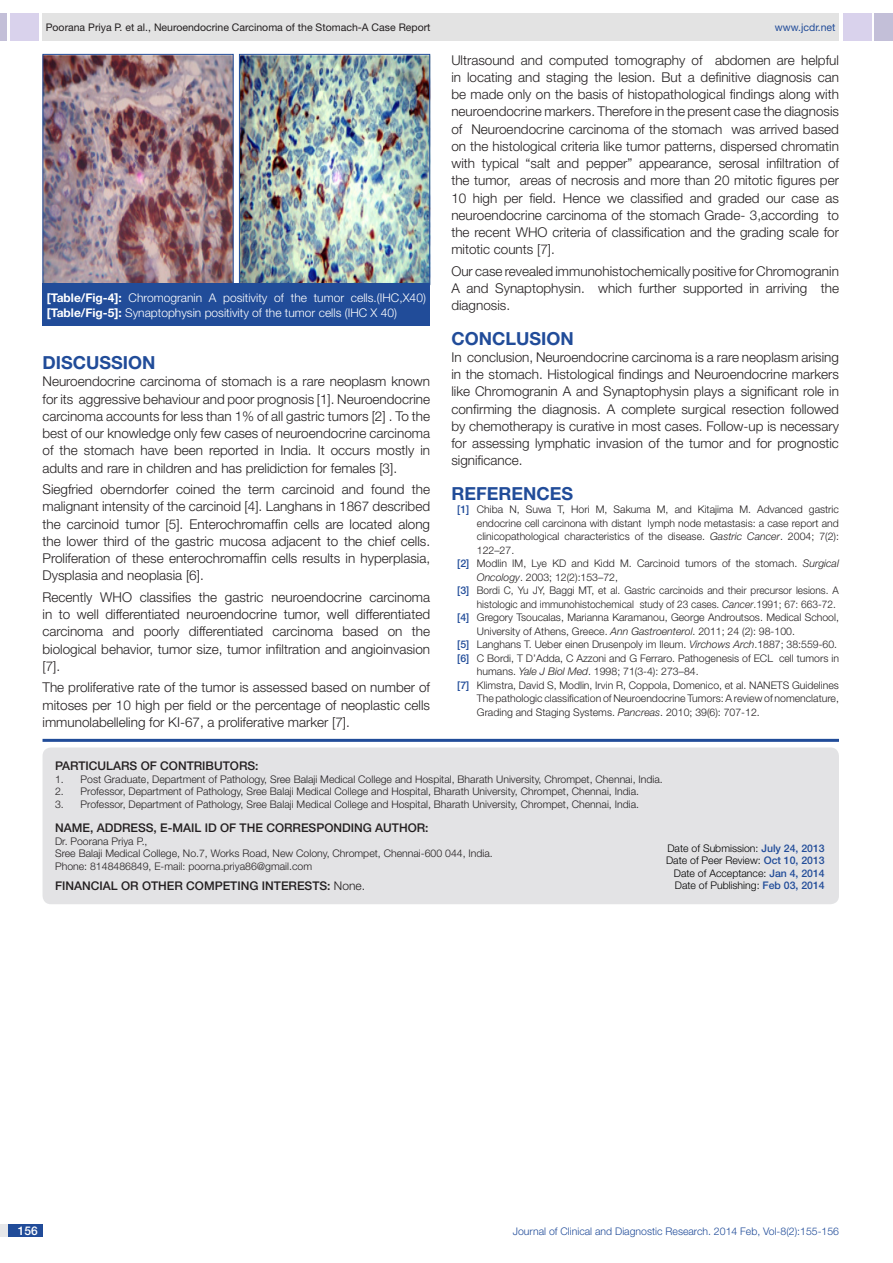
<style>
.page{position:relative;width:893px;height:1263px;background:#fff}
.page>*{position:absolute;margin:0;border:0;box-sizing:border-box;transform-origin:0 0}
.Level_1{font:700 18px "Helvetica Neue";color:#214c99}
.Body_text{font:300 13.5px/17.2px "Helvetica Neue";color:#231f20;text-align:justify}
.Table_text{font:300 12px/14.4px "Helvetica Neue";color:#fff}
.Body_text-2{font:500 12px "Helvetica Neue";color:#231f20}
.con_particulars{font:500 12px "Helvetica Neue";color:#231f20}
.Body_text-3{font:300 12px "Helvetica Neue";color:#231f20}
.t1{font:500 12px "Helvetica Neue";color:#fff}
.con_particulars-2{font:300 10.5px "Helvetica Neue";color:#231f20}
.con_particulars-3{font:300 10.5px "Helvetica Neue";color:#231f20;scale:.96 1}
.t2{font:300 10.5px/12.6px "Helvetica Neue";color:#000;text-align:right}
.t3{font:10.5px "Helvetica Neue";color:#231f20}
.t4{font:300 10.5px "Helvetica Neue";color:#214c99}
.t5{font:10.5px "Helvetica Neue";color:#214c99}
.s1{font-weight:700}
.s2{font-weight:500;color:#214c99}
.s3{font-style:italic}
.s4{font-weight:500}
</style>
<div class="page">
<div style="left:0;top:13px;width:7px;height:28px;background:#c3bfd8"></div>
<div style="left:10px;top:13px;width:29px;height:28px;background:#d9d2ec"></div>
<div style="left:43px;top:13px;width:796px;height:28px;background:#e3e3e3"></div>
<div style="left:875px;top:13px;width:18px;height:28px;background:#c3bfd8"></div>
<div style="left:843px;top:13px;width:29px;height:28px;background:#d9d2ec"></div>
<div style="left:0;top:1224px;width:43px;height:13px;background:#e6e7e9"></div>
<div style="left:8px;top:1224px;width:35px;height:13px;background:#214c99"></div>
<img style="left:45px;top:56px;width:187px;height:227px">
<div style="left:43px;top:54px;width:191px;height:231px;border:1px solid #214c99"></div>
<img style="left:241px;top:56px;width:187px;height:227px">
<div style="left:239px;top:54px;width:191px;height:231px;border:1px solid #214c99"></div>
<div style="left:43px;top:283px;width:387px;height:43px;background:#214c99"></div>
<hr style="left:43px;top:739px;width:796px;height:3px;background:#214c99">
<div style="left:43px;top:747px;width:796px;height:157px;background:#e3e3e5;border-radius:9px"></div>
<p class="t3" style="left:46px;top:21px;width:386px">Poorana Priya P. et al., Neuroendocrine Carcinoma of the Stomach-A Case Report</p>
<p class="t5" style="left:775px;top:21px;width:62px">www.jcdr.net</p>
<p class="Table_text" style="left:47px;top:290px;width:381px"><span class="s1">[TABLE/FIG-4]:</span> Chromogranin A positivity of the tumor cells.(IHC,X40) <span class="s1">[TABLE/FIG-5]:</span> Synaptophysin positivity of the tumor cells (IHC X 40)</p>
<p class="Level_1" style="left:43px;top:351px;width:115px">DISCUSSION</p>
<p class="Body_text" style="left:43px;top:373px;width:389px">Neuroendocrine carcinoma of stomach is a rare neoplasm known for its aggressive behaviour and poor prognosis [1]. Neuroendocrine carcinoma accounts for less than 1% of all gastric tumors [2] . To the best of our knowledge only few cases of neuroendocrine carcinoma of the stomach have been reported in India. It occurs mostly in adults and rare in children and has prelidiction for females [3].</p>
<p class="Body_text" style="left:43px;top:480px;width:389px">Siegfried oberndorfer coined the term carcinoid and found the malignant intensity of the carcinoid [4]. Langhans in 1867 described the carcinoid tumor [5]. Enterochromaffin cells are located along the lower third of the gastric mucosa adjacent to the chief cells.<br>Proliferation of these enterochromaffin cells results in hyperplasia, Dysplasia and neoplasia [6].</p>
<p class="Body_text" style="left:43px;top:588px;width:389px">Recently WHO classifies the gastric neuroendocrine carcinoma in to well differentiated neuroendocrine tumor, well differentiated carcinoma and poorly differentiated carcinoma based on the biological behavior, tumor size, tumor infiltration and angioinvasion [7].</p>
<p class="Body_text" style="left:43px;top:679px;width:389px">The proliferative rate of the tumor is assessed based on number of mitoses per 10 high per field or the percentage of neoplastic cells immunolabelleling for KI-67, a proliferative marker [7].</p>
<p class="Body_text" style="left:451px;top:51px;width:389px">Ultrasound and computed tomography of abdomen are helpful in locating and staging the lesion. But a definitive diagnosis can be made only on the basis of histopathological findings along with neuroendocrine markers. Therefore in the present case the diagnosis of Neuroendocrine carcinoma of the stomach was arrived based on the histological criteria like tumor patterns, dispersed chromatin with typical “salt and pepper” appearance, serosal infiltration of the tumor, areas of necrosis and more than 20 mitotic figures per 10 high per field. Hence we classified and graded our case as neuroendocrine carcinoma of the stomach Grade- 3,according to the recent WHO criteria of classification and the grading scale for mitotic counts [7].</p>
<p class="Body_text" style="left:451px;top:262px;width:389px">Our case revealed immunohistochemically positive for Chromogranin A and Synaptophysin. which further supported in arriving the diagnosis.</p>
<p class="Level_1" style="left:451px;top:327px;width:124px">CONCLUSION</p>
<p class="Body_text" style="left:451px;top:348px;width:389px">In conclusion, Neuroendocrine carcinoma is a rare neoplasm arising in the stomach. Histological findings and Neuroendocrine markers like Chromogranin A and Synaptophysin plays a significant role in confirming the diagnosis. A complete surgical resection followed by chemotherapy is curative in most cases. Follow-up is necessary for assessing lymphatic invasion of the tumor and for prognostic significance.</p>
<p class="Level_1" style="left:451px;top:482px;width:123px">REFERENCES</p>
<p class="con_particulars-2" style="left:457px;top:503px;width:383px"><span class="s2">[1]</span> Chiba N, Suwa T, Hori M, Sakuma M, and Kitajima M. Advanced gastric</p>
<p class="con_particulars-2" style="left:477px;top:516px;width:364px">endocrine cell carcinona with distant lymph node metastasis: a case report and</p>
<p class="con_particulars-2" style="left:477px;top:530px;width:364px">clinicopathological characteristics of the disease. <span class="s3">Gastric Cancer</span>. 2004; 7(2):</p>
<p class="con_particulars-2" style="left:477px;top:543px;width:39px">122–27.</p>
<p class="con_particulars-2" style="left:457px;top:557px;width:383px"><span class="s2">[2]</span> Modlin IM, Lye KD and Kidd M. Carcinoid tumors of the stomach. <span class="s3">Surgical</span></p>
<p class="con_particulars-2" style="left:477px;top:570px;width:143px"><span class="s3">Oncology</span>. 2003; 12(2):153–72,</p>
<p class="con_particulars-3" style="left:457px;top:584px;width:399px"><span class="s2">[3]</span> Bordi C, Yu JY, Baggi MT, et al. Gastric carcinoids and their precursor lesions. A</p>
<p class="con_particulars-3" style="left:477px;top:597px;width:375px">histologic and immunohistochemical study of 23 cases. <span class="s3">Cancer</span>.1991; 67: 663-72.</p>
<p class="con_particulars-2" style="left:457px;top:611px;width:383px"><span class="s2">[4]</span> Gregory Tsoucalas, Marianna Karamanou, George Androutsos. Medical School,</p>
<p class="con_particulars-2" style="left:477px;top:624px;width:320px">University of Athens, Greece. <span class="s3">Ann Gastroenterol</span>. 2011; 24 (2): 98-100.</p>
<p class="con_particulars-2" style="left:457px;top:638px;width:381px"><span class="s2">[5]</span> Langhans T. Ueber einen Drusenpoly im Ileum. <span class="s3">Virchows Arch</span>.1887; 38:559-60.</p>
<p class="con_particulars-2" style="left:457px;top:651px;width:383px"><span class="s2">[6]</span> C Bordi, T D’Adda, C Azzoni and G Ferraro. Pathogenesis of ECL cell tumors in</p>
<p class="con_particulars-2" style="left:477px;top:665px;width:223px">humans. <span class="s3">Yale J Biol Med</span>. 1998; 71(3-4): 273–84.</p>
<p class="con_particulars-2" style="left:457px;top:678px;width:383px"><span class="s2">[7]</span> Klimstra, David S, Modlin, Irvin R, Coppola, Domenico, et al. NANETS Guidelines</p>
<p class="con_particulars-2" style="left:477px;top:692px;width:364px">The pathologic classification of Neuroendocrine Tumors: A review of nomenclature,</p>
<p class="con_particulars-2" style="left:477px;top:705px;width:284px">Grading and Staging Systems. <span class="s3">Pancreas</span>. 2010; 39(6): 707-12.</p>
<p class="Body_text-2" style="left:55px;top:759px;width:15px">PARTI</p>
<p class="Body_text-2" style="left:89px;top:759px;width:18px">CULAR</p>
<p class="Body_text-2" style="left:130px;top:759px;width:49px">S OF CONTRIBUTOR</p>
<p class="Body_text-2" style="left:247px;top:759px;width:13px">S:</p>
<p class="con_particulars-2" style="left:55px;top:773px;width:609px">1. Post Graduate, Department of Pathology, Sree Balaji Medical College and Hospital, Bharath University, Chrompet, Chennai, India.</p>
<p class="con_particulars-2" style="left:55px;top:785px;width:585px">2. Professor, Department of Pathology, Sree Balaji Medical College and Hospital, Bharath University, Chrompet, Chennai, India.</p>
<p class="con_particulars-2" style="left:55px;top:798px;width:585px">3. Professor, Department of Pathology, Sree Balaji Medical College and Hospital, Bharath University, Chrompet, Chennai, India.</p>
<p class="con_particulars" style="left:55px;top:821px;width:10px">NAME</p>
<p class="con_particulars" style="left:90px;top:821px;width:91px">, ADDRESS, E-MAIL</p>
<p class="con_particulars" style="left:205px;top:821px;width:80px">ID OF THE CORRE</p>
<p class="con_particulars" style="left:309px;top:821px;width:76px">SPON DING AUT</p>
<p class="con_particulars" style="left:399px;top:821px;width:31px">HOR:</p>
<p class="con_particulars-2" style="left:55px;top:834px;width:94px">Dr. Poorana Priya P.,</p>
<p class="con_particulars-2" style="left:55px;top:847px;width:439px">Sree Balaji Medical College, No.7, Works Road, New Colony, Chrompet, Chennai-600 044, India.</p>
<p class="con_particulars-2" style="left:55px;top:860px;width:259px">Phone: 8148486849, E-mail: poorna.priya86@gmail.com</p>
<p class="Body_text-2" style="left:55px;top:878px;width:175px">Financial OR OTHER COM PETIN</p>
<p class="Body_text-2" style="left:249px;top:878px;width:21px">G INTERE</p>
<p class="Body_text-3" style="left:305px;top:878px;width:62px"><span class="s4">STS:</span> None.</p>
<p class="t2" style="left:666px;top:841px;width:160px">Date of Submission: <span class="s2">July 24, 2013<br></span>Date of Peer Review: <span class="s2">Oct 10, 2013<br></span>Date of Acceptance: <span class="s2">Jan 4, 2014</span></p>
<p class="t2" style="left:675px;top:879px;width:151px">Date of Publishing: <span class="s2">Feb 03, 2014</span></p>
<p class="t1" style="left:18px;top:1223px;width:22px">156</p>
<p class="t4" style="left:513px;top:1225px;width:328px">Journal of Clinical and Diagnostic Research. 2014 Feb, Vol-8(2):155-156</p>
</div>
